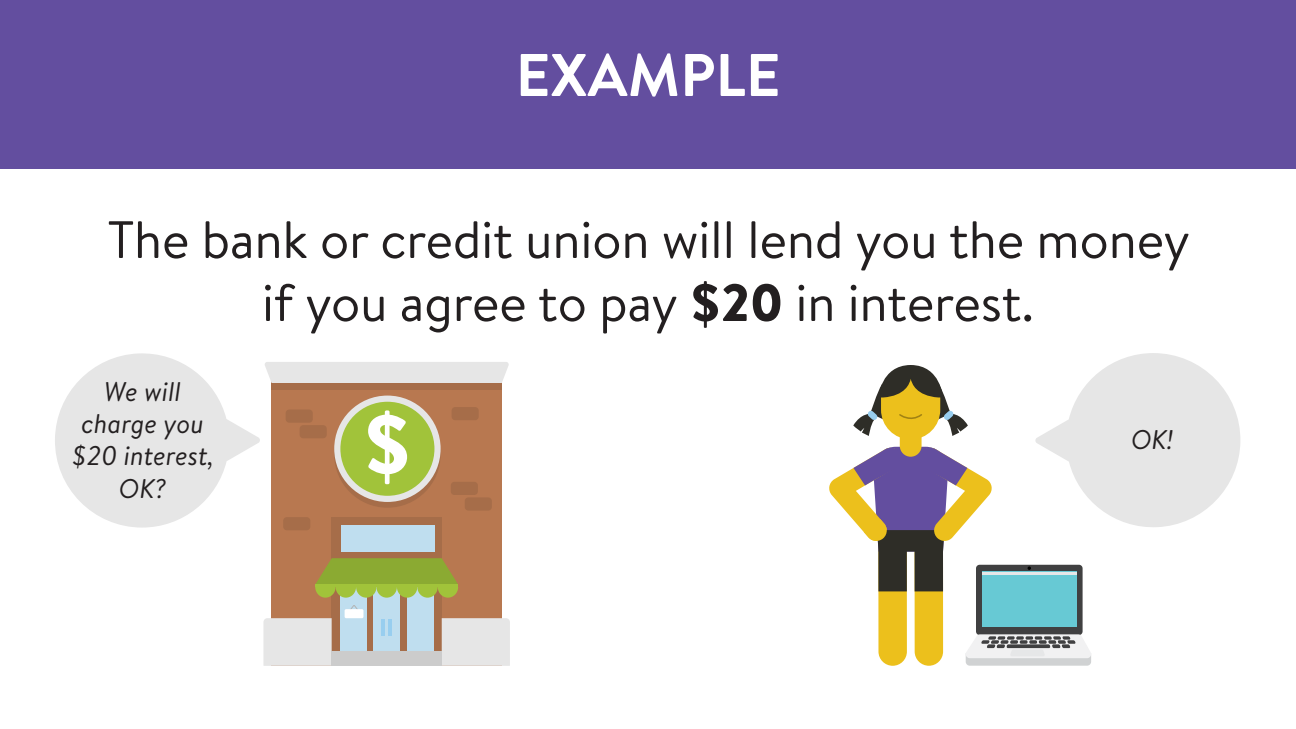
<style>
.page{position:relative;width:1296px;height:729px;background:#fff}
.page>*{position:absolute;margin:0;border:0;box-sizing:border-box;transform-origin:0 0}
.t1{font:700 60px "Brandon Text";color:#fff}
.t2{font:52.5px/63px "Brandon Text";letter-spacing:-.005em;color:#231f20;text-align:center}
.t3{font:italic 27px/32.4px "Brandon Text";color:#231f20;text-align:center}
.s1{font-weight:900}
</style>
<div class="page">
<div style="left:0;top:0;width:1296px;height:169px;background:#634e9f"></div>
<div style="left:272px;top:362px;width:230px;height:304px;background:#b87850"></div>
<div style="left:332px;top:517px;width:110px;height:149px;background:#a66d49"></div>
<div style="left:442px;top:618px;width:68px;height:48px;background:#e6e6e6"></div>
<div style="left:263px;top:618px;width:69px;height:48px;background:#e6e6e6"></div>
<div style="left:341px;top:525px;width:93px;height:27px;background:#bfdeef"></div>
<div style="left:341px;top:571px;width:26px;height:94px;background:#bfdeef"></div>
<div style="left:374px;top:571px;width:26px;height:94px;background:#bfdeef"></div>
<div style="left:407px;top:571px;width:27px;height:94px;background:#bfdeef"></div>
<div style="left:332px;top:651px;width:110px;height:15px;background:#ccc"></div>
<div style="left:283px;top:517px;width:27px;height:13px;background:#a66d49;border-radius:4px"></div>
<hr style="left:388px;top:619px;width:4px;height:16px;background:#98ceef">
<hr style="left:382px;top:619px;width:3px;height:16px;background:#98ceef">
<svg style="left:315px;top:558px;width:143px;height:40px;background:#97ad3e"></svg>
<svg style="left:350px;top:605px;width:8px;height:4px"></svg>
<div style="left:345px;top:609px;width:18px;height:9px;background:#fff;border-radius:2px"></div>
<svg style="left:55px;top:353px;width:454px;height:175px"></svg>
<svg style="left:829px;top:353px;width:411px;height:313px"></svg>
<p class="t1" style="left:516px;top:33px;width:266px">EXAMPLE</p>
<p class="t2" style="left:107px;top:207px;width:1084px">The bank or credit union will lend you the money if you agree to pay <span class="s1">$20</span> in interest.</p>
<p class="t3" style="left:71px;top:374px;width:145px">We will charge you $20 interest,<br>OK?</p>
<p class="t3" style="left:1131px;top:423px;width:44px">OK!</p>
</div>
